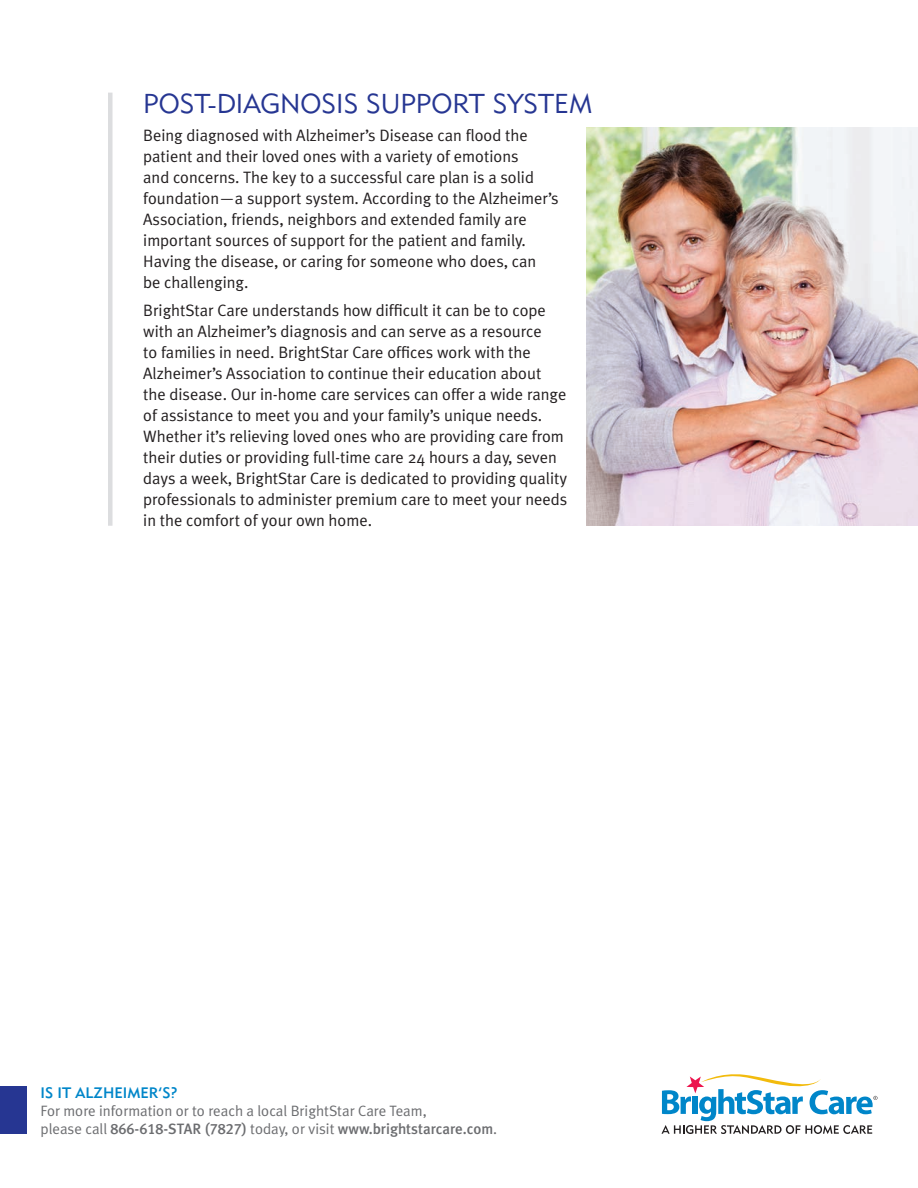
<style>
.page{position:relative;width:918px;height:1188px;background:#fff}
.page>*{position:absolute;margin:0;border:0;box-sizing:border-box;transform-origin:0 0}
.t1{font:27px "Geometric 415 BT Lite A";color:#263692}
.t2{font:16.5px/21px "Meta Plus Normal";color:#231f20}
.t3{font:15px/18px "Meta Plus Normal";color:#6c6d70}
.t4{font:15px "Geometric 415 BT Medium A";color:#0086c9}
.s1{font-family:"Meta Plus Medium Caps"}
.s2{font-family:"Meta Plus";font-weight:500}
</style>
<div class="page">
<hr style="left:108px;top:93px;width:4px;height:433px;background:#dcdddf">
<svg style="left:662px;top:1074px;width:216px;height:60px"></svg>
<div style="left:0;top:1086px;width:27px;height:48px;background:#263692"></div>
<img style="left:586px;top:127px;width:332px;height:399px">
<h1 class="t1" style="left:143px;top:87px;width:451px">POST-DIAGNOSIS SUPPORT SYSTEM</h1>
<p class="t2" style="left:143px;top:125px;width:417px">Being diagnosed with Alzheimer’s Disease can flood the patient and their loved ones with a variety of emotions<br>and concerns. The key to a successful care plan is a solid foundation—a support system. According to the Alzheimer’s Association, friends, neighbors and extended family are important sources of support for the patient and family.<br>Having the disease, or caring for someone who does, can<br>be challenging.</p>
<p class="t2" style="left:143px;top:299px;width:426px">BrightStar Care understands how difficult it can be to cope with an Alzheimer’s diagnosis and can serve as a resource<br>to families in need. BrightStar Care offices work with the Alzheimer’s Association to continue their education about the disease. Our in-home care services can offer a wide range of assistance to meet you and your family’s unique needs.<br>Whether it’s relieving loved ones who are providing care from their duties or providing full-time care 24 hours a day, seven days a week, BrightStar Care is dedicated to providing quality professionals to administer premium care to meet your needs in the comfort of your own home.</p>
<p class="t4" style="left:40px;top:1083px;width:139px">IS IT ALZHEIMER’S?</p>
<p class="t3" style="left:40px;top:1101px;width:458px">For more information or to reach a local BrightStar Care Team,<br>please call <span class="s1">866-618-STAR (7827)</span> today, or visit <span class="s2">www.brightstarcare.com</span>.</p>
</div>
